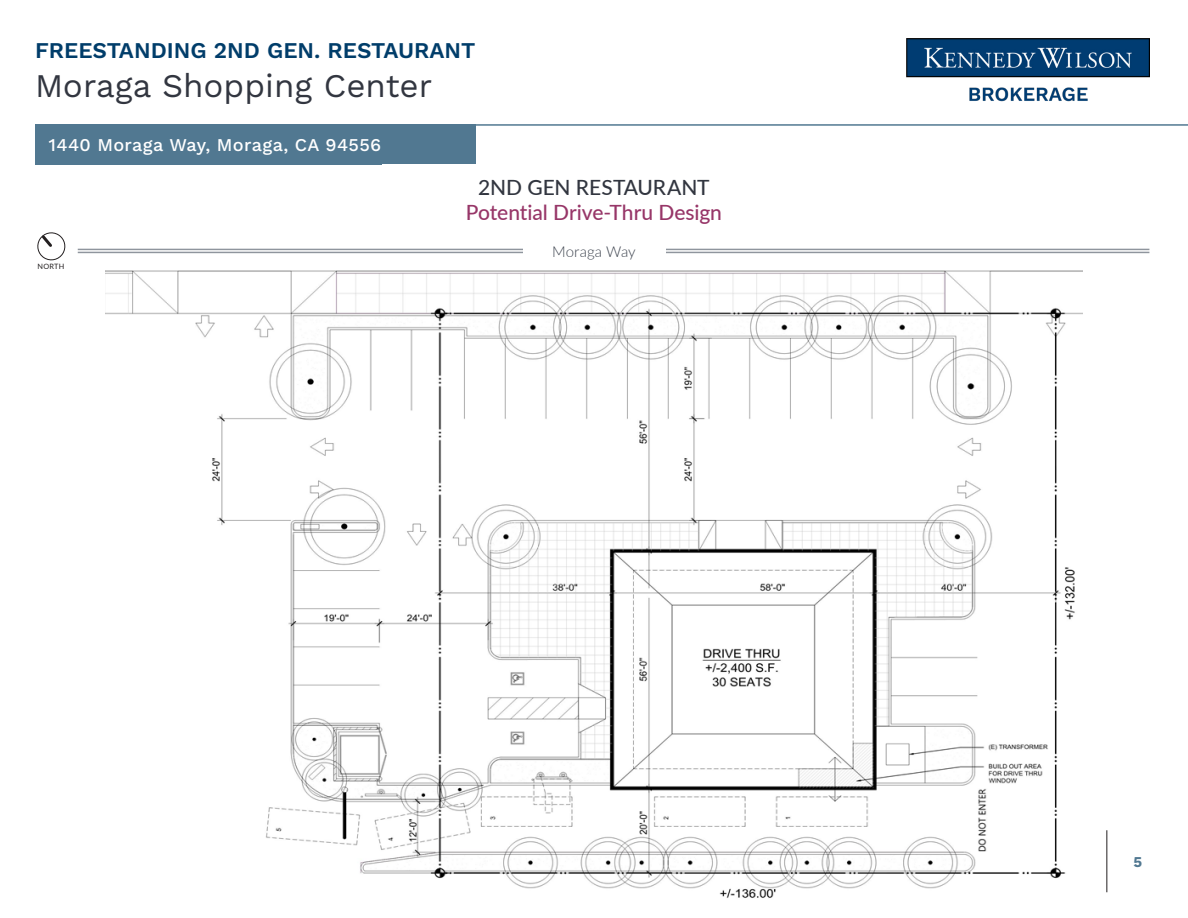
<style>
.page{position:relative;width:1188px;height:918px;background:#fff}
.page>*{position:absolute;margin:0;border:0;box-sizing:border-box;transform-origin:0 0}
.t1{font:33px "Work Sans";color:#323640}
.t2{font:600 22.5px "Work Sans";color:#003d6a}
.t3{font:500 21px/25.2px "Lato";letter-spacing:-.005em;color:#973668;text-align:center}
.t4{font:500 18px "Work Sans";letter-spacing:.02em;color:#fff}
.t5{font:300 15px "Lato";letter-spacing:.005em;color:#3e444f}
.t6{font:700 15px "Work Sans";color:#517891}
.t7{font:7.35px "Lato";letter-spacing:.025em;color:#231f20}
.s1{color:#323640}
</style>
<div class="page">
<img style="left:106px;top:270px;width:976px;height:628px">
<hr style="left:35px;top:124px;width:1153px;height:2px;background:#517891">
<div style="left:35px;top:124px;width:440px;height:41px;background:#517891"></div>
<img style="left:906px;top:38px;width:243px;height:64px">
<hr style="left:1106px;top:830px;width:1px;height:62px;background:#231f20">
<hr style="left:78px;top:252px;width:1071px;height:1px;background:#8f959d">
<hr style="left:78px;top:249px;width:1071px;height:1px;background:#8f959d">
<div style="left:523px;top:237px;width:142px;height:28px;background:#fff"></div>
<svg style="left:37px;top:232px;width:29px;height:29px"></svg>
<p class="t2" style="left:35px;top:37px;width:442px">FREESTANDING 2ND GEN. RESTAURANT</p>
<h1 class="t1" style="left:35px;top:67px;width:399px">Moraga Shopping Center</h1>
<p class="t4" style="left:49px;top:135px;width:334px">1440 Moraga Way, Moraga, CA 94556</p>
<p class="t7" style="left:38px;top:261px;width:28px">NORTH</p>
<p class="t3" style="left:466px;top:174px;width:258px"><span class="s1">2ND GEN RESTAURANT<br></span>Potential Drive-Thru Design</p>
<p class="t5" style="left:552px;top:241px;width:85px">Moraga Way</p>
<p class="t6" style="left:1134px;top:853px;width:10px">5</p>
</div>
